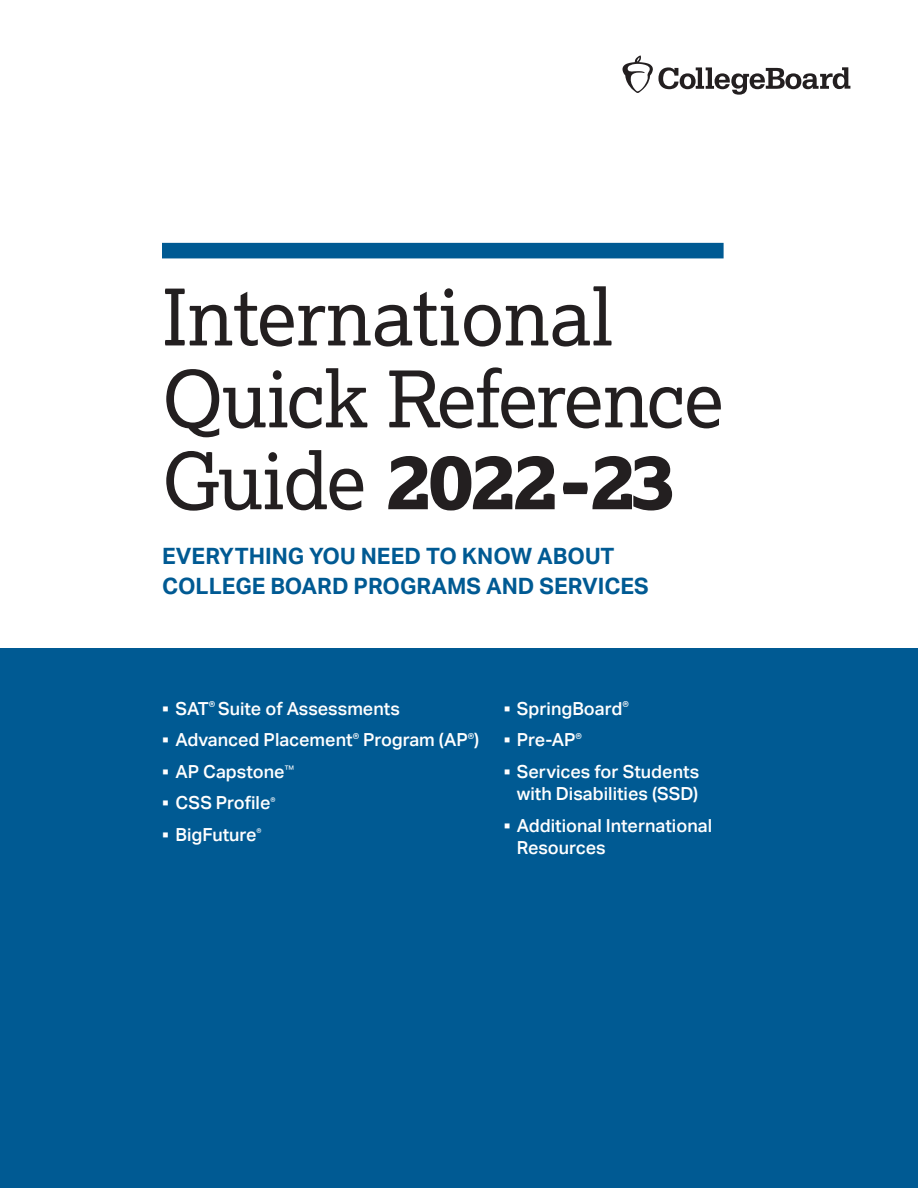
<style>
.page{position:relative;width:918px;height:1188px;background:#fff}
.page>*{position:absolute;margin:0;border:0;box-sizing:border-box;transform-origin:0 0}
.t1{font:78px/81.9px "Lexia";letter-spacing:-.005em;color:#231f20}
.t2{font:700 22.5px/30px "Aktiv Grotesk";color:#005a93}
.t3{font:500 18px/22.5px "Aktiv Grotesk";color:#fff;text-align:right}
.s1{font-weight:800}
</style>
<div class="page">
<div style="left:0;top:648px;width:918px;height:540px;background:#005a93"></div>
<svg style="left:622px;top:56px;width:228px;height:39px"></svg>
<div style="left:162px;top:243px;width:562px;height:15px;background:#005a93"></div>
<h1 class="t1" style="left:162px;top:274px;width:563px">International<br>Quick Reference<br>Guide <span class="s1">2022-23</span></h1>
<p class="t2" style="left:162px;top:541px;width:488px">EVERYTHING YOU NEED TO KNOW ABOUT<br>COLLEGE BOARD PROGRAMS AND SERVICES</p>
<p class="t3" style="left:162px;top:697px;width:239px">▪ SAT<sup>®</sup> Suite of Assessments</p>
<p class="t3" style="left:162px;top:729px;width:319px">▪ Advanced Placement<sup>®</sup> Program (AP<sup>®</sup>)</p>
<p class="t3" style="left:162px;top:760px;width:134px">▪ AP Capstone<sup>™</sup></p>
<p class="t3" style="left:162px;top:792px;width:115px">▪ CSS Profile<sup>®</sup></p>
<p class="t3" style="left:162px;top:823px;width:101px">▪ BigFuture<sup>®</sup></p>
<p class="t3" style="left:503px;top:697px;width:127px">▪ SpringBoard<sup>®</sup></p>
<p class="t3" style="left:503px;top:729px;width:80px">▪ Pre-AP<sup>®</sup></p>
<p class="t3" style="left:503px;top:760px;width:197px">▪ Services for Students with Disabilities (SSD)</p>
<p class="t3" style="left:517px;top:814px;width:197px;text-align:left;text-indent:-14px">▪ Additional International<br>Resources</p>
</div>
